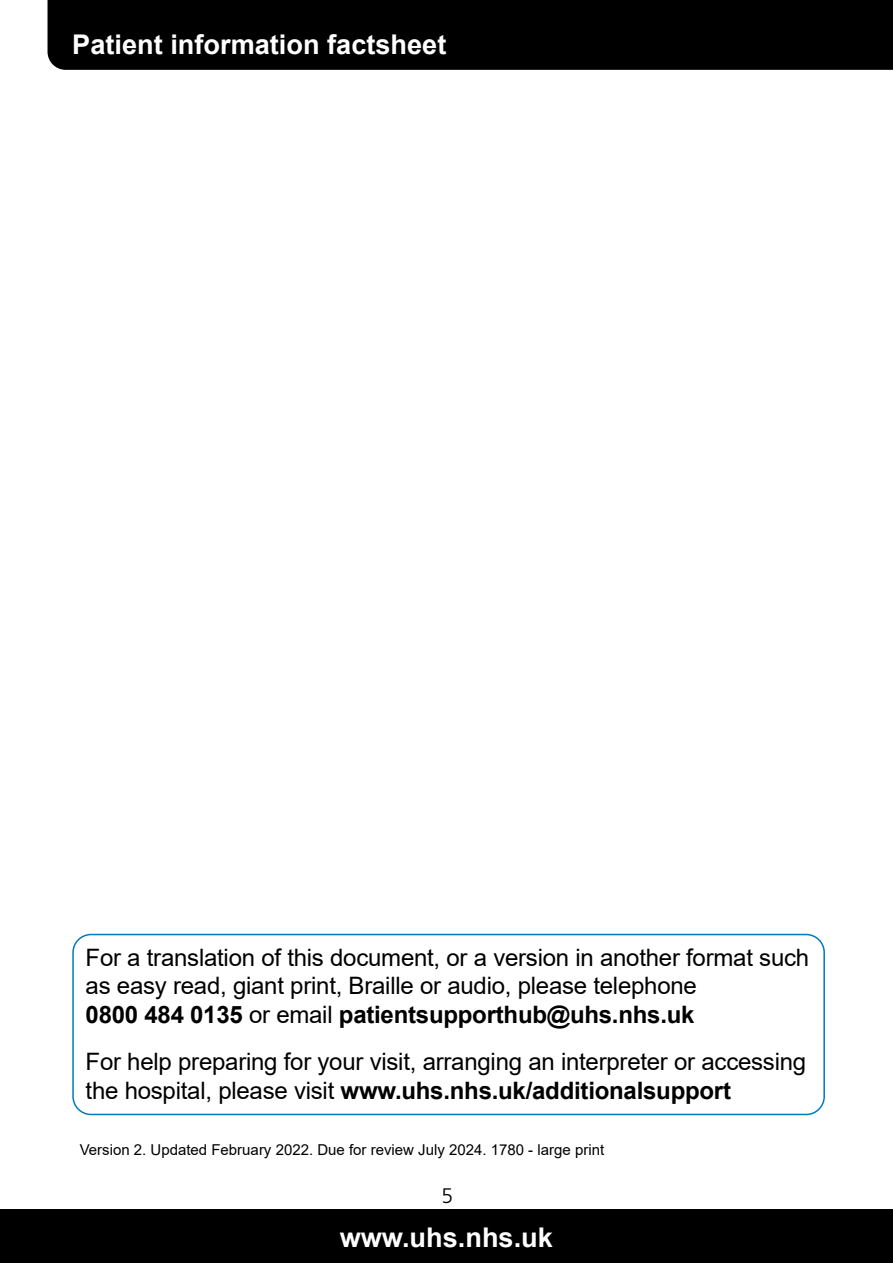
<style>
.page{position:relative;width:893px;height:1263px;background:#fff}
.page>*{position:absolute;margin:0;border:0;box-sizing:border-box;transform-origin:0 0}
.t1{font:700 27.15px "Arial";color:#fff}
.t2{font:24px/28.8px "Arial";letter-spacing:-.01em;color:#000}
.t3{font:300 21px "Frutiger LT Pro";color:#000}
.t4{font:15px "Arial";color:#000}
.s1{font-weight:700}
</style>
<div class="page">
<div style="left:0;top:1210px;width:893px;height:53px;background:#000"></div>
<div style="left:48px;top:0;width:845px;height:70px;background:#000"></div>
<div style="left:72px;top:934px;width:753px;height:181px;border:2px solid #0079c1;border-radius:18px"></div>
<p class="t1" style="left:72px;top:25px;width:376px">Patient information factsheet</p>
<p class="t2" style="left:86px;top:943px;width:725px">For a translation of this document, or a version in another format such as easy read, giant print, Braille or audio, please telephone<br><span class="s1">0800 484 0135</span> or email <span class="s1">patientsupporthub@uhs.nhs.uk</span></p>
<p class="t2" style="left:86px;top:1047px;width:722px">For help preparing for your visit, arranging an interpreter or accessing the hospital, please visit <span class="s1">www.uhs.nhs.uk/additionalsupport</span></p>
<p class="t4" style="left:80px;top:1139px;width:526px">Version 2. Updated February 2022. Due for review July 2024. 1780 - large print</p>
<p class="t3" style="left:441px;top:1184px;width:13px">5</p>
<p class="t1" style="left:340px;top:1218px;width:215px">www.uhs.nhs.uk</p>
</div>
